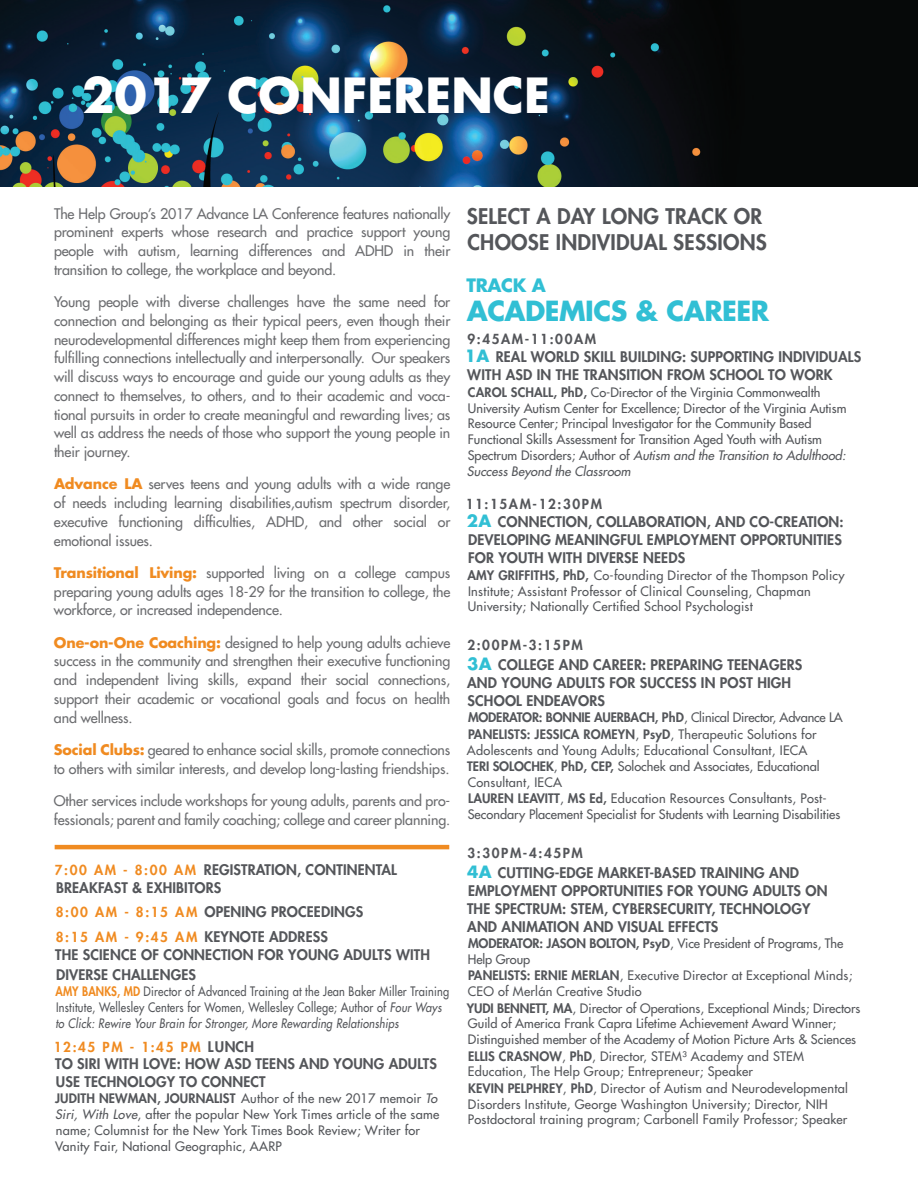
<style>
.page{position:relative;width:918px;height:1188px;background:#fff}
.page>*{position:absolute;margin:0;border:0;box-sizing:border-box;transform-origin:0 0}
.t1{font:700 47.1px "Futura Std";color:#fff}
.t2{font:700 27px "Futura Std";letter-spacing:-.02em;color:#31bfd4}
.t3{font:800 21px/25.5px "Futura";letter-spacing:.01em;color:#54565a}
.t4{font:700 18px "Futura Std";letter-spacing:-.02em;color:#31bfd4}
.t5{font:14.25px/18.8px "Futura";letter-spacing:-.01em;color:#6c6d70;text-align:justify}
.t6{font:800 14.25px/18px "Futura";letter-spacing:.01em;color:#54565a}
.t7{font:800 13.5px "Futura";letter-spacing:.12em;color:#54565a}
.t8{font:800 13.5px "Futura";letter-spacing:.12em;color:#f08b21}
.t9{font:12.75px/16px "Futura";letter-spacing:.02em;color:#54565a}
.t10{font:12.75px/15.8px "Futura";color:#54565a}
.t11{font:12.75px/15.8px "Futura";letter-spacing:.02em;color:#54565a;scale:.86 1}
.s1{font-family:"Futura Std";font-weight:700;color:#f08b21}
.s2{font-size:13.5px;color:#f08b21}
.s3{font-weight:800;color:#f08b21}
.s4{font-style:italic}
.s5{font-size:14.25px;color:#54565a}
.s6{font-weight:800}
.s7{font-family:"Futura Std";font-weight:700;font-size:16.5px;color:#31bfd4}
</style>
<div class="page">
<img style="left:0;top:0;width:918px;height:187px">
<hr style="left:55px;top:845px;width:394px;height:4px;background:#f08b21">
<h1 class="t1" style="left:82px;top:64px;width:469px">2017 CONFERENCE</h1>
<p class="t5" style="left:54px;top:204px;width:398px">The Help Group’s 2017 Advance LA Conference features nationally prominent experts whose research and practice support young people with autism, learning differences and ADHD in their transition to college, the workplace and beyond.</p>
<p class="t5" style="left:54px;top:292px;width:398px">Young people with diverse challenges have the same need for connection and belonging as their typical peers, even though their neurodevelopmental differences might keep them from experiencing fulfilling connections intellectually and interpersonally. Our speakers will discuss ways to encourage and guide our young adults as they connect to themselves, to others, and to their academic and voca&shy;tional pursuits in order to create meaningful and rewarding lives; as well as address the needs of those who support the young people in their journey.</p>
<p class="t5" style="left:54px;top:475px;width:398px"><span class="s1">Advance LA</span> serves teens and young adults with a wide range of needs including learning disabilities,autism spectrum disorder, executive functioning difficulties, ADHD, and other social or emotional issues.</p>
<p class="t5" style="left:54px;top:563px;width:398px"><span class="s1">Transitional Living:</span> supported living on a college campus preparing young adults ages 18-29 for the transition to college, the workforce, or increased independence.</p>
<p class="t5" style="left:54px;top:633px;width:398px"><span class="s1">One-on-One Coaching:</span> designed to help young adults achieve success in the community and strengthen their executive functioning and independent living skills, expand their social connections, support their academic or vocational goals and focus on health and wellness.</p>
<p class="t5" style="left:54px;top:740px;width:398px"><span class="s1">Social Clubs:</span> geared to enhance social skills, promote connections to others with similar interests, and develop long-lasting friendships.</p>
<p class="t5" style="left:54px;top:791px;width:398px">Other services include workshops for young adults, parents and pro&shy;fessionals; parent and family coaching; college and career planning.</p>
<p class="t6" style="left:55px;top:860px;width:344px"><span class="s2">7:00 AM - 8:00 AM</span> REGISTRATION, CONTINENTAL<br>BREAKFAST &amp; EXHIBITORS</p>
<p class="t6" style="left:56px;top:899px;width:309px;line-height:24.8px"><span class="s2">8:00 AM - 8:15 AM</span> OPENING PROCEEDINGS<br><span class="s2">8:15 AM - 9:45 AM</span> KEYNOTE ADDRESS</p>
<p class="t6" style="left:55px;top:945px;width:376px;line-height:19.5px">THE SCIENCE OF CONNECTION FOR YOUNG ADULTS WITH<br>DIVERSE CHALLENGES</p>
<p class="t11" style="left:55px;top:983px;width:460px"><span class="s3">AMY BANKS, MD</span> Director of Advanced Training at the Jean Baker Miller Training<br>Institute, Wellesley Centers for Women, Wellesley College; Author of <span class="s4">Four Ways to Click: Rewire Your Brain for Stronger, More Rewarding Relationships</span></p>
<p class="t8" style="left:54px;top:1038px;width:202px">12:45 PM - 1:45 PM <span class="s5">LUNCH</span></p>
<p class="t6" style="left:55px;top:1054px;width:383px">TO SIRI WITH LOVE: HOW ASD TEENS AND YOUNG ADULTS<br>USE TECHNOLOGY TO CONNECT</p>
<p class="t9" style="left:55px;top:1091px;width:386px"><span class="s6">JUDITH NEWMAN, JOURNALIST</span> Author of the new 2017 memoir <span class="s4">To Siri, With Love</span>, after the popular New York Times article of the same name; Columnist for the New York Times Book Review; Writer for Vanity Fair, National Geographic, AARP</p>
<h3 class="t3" style="left:467px;top:203px;width:301px">SELECT A DAY LONG TRACK OR<br>CHOOSE INDIVIDUAL SESSIONS</h3>
<p class="t4" style="left:467px;top:273px;width:81px">TRACK A</p>
<h2 class="t2" style="left:467px;top:293px;width:304px">ACADEMICS &amp; CAREER</h2>
<p class="t7" style="left:467px;top:330px;width:130px">9:45AM-11:00AM</p>
<p class="t6" style="left:465px;top:348px;width:398px"><span class="s7">1A</span> REAL WORLD SKILL BUILDING: SUPPORTING INDIVIDUALS<br>WITH ASD IN THE TRANSITION FROM SCHOOL TO WORK</p>
<p class="t10" style="left:467px;top:384px;width:381px"><span class="s6">CAROL SCHALL, PhD,</span> Co-Director of the Virginia Commonwealth University Autism Center for Excellence; Director of the Virginia Autism Resource Center; Principal Investigator for the Community Based Functional Skills Assessment for Transition Aged Youth with Autism Spectrum Disorders; Author of <span class="s4">Autism and the Transition to Adulthood:<br>Success Beyond the Classroom</span></p>
<p class="t7" style="left:466px;top:495px;width:138px">11:15AM-12:30PM</p>
<p class="t6" style="left:467px;top:513px;width:378px"><span class="s7">2A</span> CONNECTION, COLLABORATION, AND CO-CREATION:<br>DEVELOPING MEANINGFUL EMPLOYMENT OPPORTUNITIES<br>FOR YOUTH WITH DIVERSE NEEDS</p>
<p class="t9" style="left:467px;top:567px;width:379px"><span class="s6">AMY GRIFFITHS, PhD,</span> Co-founding Director of the Thompson Policy<br>Institute; Assistant Professor of Clinical Counseling, Chapman<br>University; Nationally Certified School Psychologist</p>
<p class="t7" style="left:467px;top:636px;width:117px">2:00PM-3:15PM</p>
<p class="t6" style="left:467px;top:655px;width:337px"><span class="s7">3A</span> COLLEGE AND CAREER: PREPARING TEENAGERS<br>AND YOUNG ADULTS FOR SUCCESS IN POST HIGH<br>SCHOOL ENDEAVORS</p>
<p class="t9" style="left:467px;top:710px;width:377px"><span class="s6">MODERATOR: BONNIE AUERBACH, PhD</span>, Clinical Director, Advance LA <span class="s6">PANELISTS: JESSICA ROMEYN</span>, <span class="s6">PsyD</span>, Therapeutic Solutions for Adolescents and Young Adults; Educational Consultant, IECA<br><span class="s6">TERI SOLOCHEK</span>, <span class="s6">PhD, CEP,</span> Solochek and Associates, Educational Consultant, IECA<br><span class="s6">LAUREN LEAVITT</span>, <span class="s6">MS Ed,</span> Education Resources Consultants, Post-Secondary Placement Specialist for Students with Learning Disabilities</p>
<p class="t7" style="left:468px;top:844px;width:117px">3:30PM-4:45PM</p>
<p class="t6" style="left:467px;top:863px;width:362px"><span class="s7">4A</span> CUTTING-EDGE MARKET-BASED TRAINING AND EMPLOYMENT OPPORTUNITIES FOR YOUNG ADULTS ON THE SPECTRUM: STEM, CYBERSECURITY, TECHNOLOGY AND ANIMATION AND VISUAL EFFECTS</p>
<p class="t9" style="left:467px;top:935px;width:395px"><span class="s6">MODERATOR: JASON BOLTON, PsyD</span>, Vice President of Programs, The Help Group<br><span class="s6">PANELISTS: ERNIE MERLAN</span>, Executive Director at Exceptional Minds; CEO of Merlán Creative Studio<br><span class="s6">YUDI BENNETT, MA</span>, Director of Operations, Exceptional Minds; Directors Guild of America Frank Capra Lifetime Achievement Award Winner; Distinguished member of the Academy of Motion Picture Arts &amp; Sciences <span class="s6">ELLIS CRASNOW</span>, <span class="s6">PhD</span>, Director, STEM³ Academy and STEM Education, The Help Group; Entrepreneur; Speaker<br><span class="s6">KEVIN PELPHREY</span>, <span class="s6">PhD</span>, Director of Autism and Neurodevelopmental Disorders Institute, George Washington University; Director, NIH Postdoctoral training program; Carbonell Family Professor; Speaker</p>
</div>
